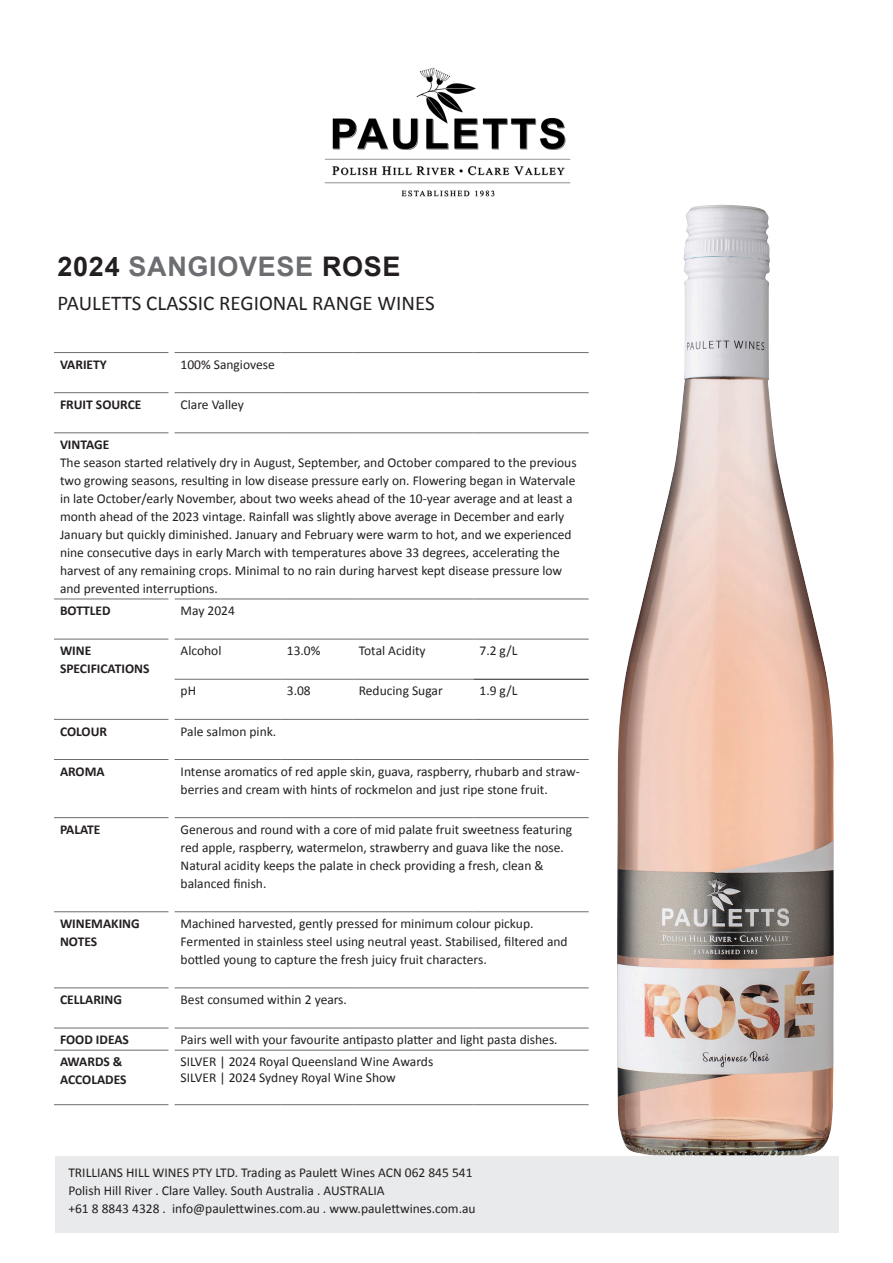
<style>
.page{position:relative;width:893px;height:1263px;background:#fff}
.page>*{position:absolute;margin:0;border:0;box-sizing:border-box;transform-origin:0 0}
.t1{font:700 27px "Arial";letter-spacing:.025em;color:#6c6d70}
.t2{font:21px "Calibri";color:#231f20}
.t3{font:13.5px/18px "Calibri";color:#231f20}
.t4{font:700 13.5px/18px "Calibri";color:#231f20}
.s1{color:#231f20}
</style>
<div class="page">
<img style="left:617px;top:205px;width:217px;height:950px">
<div style="left:55px;top:1156px;width:783px;height:76px;background:#e9eaeb"></div>
<hr style="left:54px;top:352px;width:114px;height:1px;background:#6c6d70">
<hr style="left:175px;top:352px;width:106px;height:1px;background:#6c6d70">
<hr style="left:281px;top:352px;width:72px;height:1px;background:#6c6d70">
<hr style="left:353px;top:352px;width:120px;height:1px;background:#6c6d70">
<hr style="left:473px;top:352px;width:116px;height:1px;background:#6c6d70">
<hr style="left:54px;top:392px;width:114px;height:1px;background:#6c6d70">
<hr style="left:175px;top:392px;width:106px;height:1px;background:#6c6d70">
<hr style="left:281px;top:392px;width:72px;height:1px;background:#6c6d70">
<hr style="left:353px;top:392px;width:120px;height:1px;background:#6c6d70">
<hr style="left:473px;top:392px;width:116px;height:1px;background:#6c6d70">
<hr style="left:54px;top:433px;width:114px;height:1px;background:#6c6d70">
<hr style="left:175px;top:433px;width:106px;height:1px;background:#6c6d70">
<hr style="left:281px;top:433px;width:72px;height:1px;background:#6c6d70">
<hr style="left:353px;top:433px;width:120px;height:1px;background:#6c6d70">
<hr style="left:473px;top:433px;width:116px;height:1px;background:#6c6d70">
<hr style="left:54px;top:599px;width:114px;height:1px;background:#6c6d70">
<hr style="left:175px;top:599px;width:106px;height:1px;background:#6c6d70">
<hr style="left:281px;top:599px;width:72px;height:1px;background:#6c6d70">
<hr style="left:353px;top:599px;width:120px;height:1px;background:#6c6d70">
<hr style="left:473px;top:599px;width:116px;height:1px;background:#6c6d70">
<hr style="left:54px;top:639px;width:114px;height:1px;background:#6c6d70">
<hr style="left:175px;top:639px;width:106px;height:1px;background:#6c6d70">
<hr style="left:281px;top:639px;width:72px;height:1px;background:#6c6d70">
<hr style="left:353px;top:639px;width:120px;height:1px;background:#6c6d70">
<hr style="left:473px;top:639px;width:116px;height:1px;background:#6c6d70">
<hr style="left:175px;top:679px;width:106px;height:1px;background:#6c6d70">
<hr style="left:281px;top:679px;width:72px;height:1px;background:#6c6d70">
<hr style="left:353px;top:679px;width:120px;height:1px;background:#6c6d70">
<hr style="left:473px;top:679px;width:116px;height:1px;background:#231f20">
<hr style="left:54px;top:719px;width:114px;height:1px;background:#6c6d70">
<hr style="left:175px;top:719px;width:106px;height:1px;background:#6c6d70">
<hr style="left:281px;top:719px;width:72px;height:1px;background:#6c6d70">
<hr style="left:353px;top:719px;width:120px;height:1px;background:#6c6d70">
<hr style="left:473px;top:719px;width:116px;height:1px;background:#6c6d70">
<hr style="left:54px;top:759px;width:114px;height:1px;background:#6c6d70">
<hr style="left:175px;top:759px;width:106px;height:1px;background:#6c6d70">
<hr style="left:281px;top:759px;width:72px;height:1px;background:#6c6d70">
<hr style="left:353px;top:759px;width:120px;height:1px;background:#6c6d70">
<hr style="left:473px;top:759px;width:116px;height:1px;background:#6c6d70">
<hr style="left:54px;top:817px;width:114px;height:1px;background:#6c6d70">
<hr style="left:175px;top:817px;width:106px;height:1px;background:#6c6d70">
<hr style="left:281px;top:817px;width:72px;height:1px;background:#6c6d70">
<hr style="left:353px;top:817px;width:120px;height:1px;background:#6c6d70">
<hr style="left:473px;top:817px;width:116px;height:1px;background:#6c6d70">
<hr style="left:54px;top:911px;width:114px;height:1px;background:#6c6d70">
<hr style="left:175px;top:911px;width:106px;height:1px;background:#6c6d70">
<hr style="left:281px;top:911px;width:72px;height:1px;background:#6c6d70">
<hr style="left:353px;top:911px;width:120px;height:1px;background:#6c6d70">
<hr style="left:473px;top:911px;width:116px;height:1px;background:#6c6d70">
<hr style="left:54px;top:988px;width:114px;height:1px;background:#6c6d70">
<hr style="left:175px;top:988px;width:106px;height:1px;background:#6c6d70">
<hr style="left:281px;top:988px;width:72px;height:1px;background:#6c6d70">
<hr style="left:353px;top:988px;width:120px;height:1px;background:#6c6d70">
<hr style="left:473px;top:988px;width:116px;height:1px;background:#6c6d70">
<hr style="left:54px;top:1028px;width:114px;height:1px;background:#6c6d70">
<hr style="left:175px;top:1028px;width:106px;height:1px;background:#6c6d70">
<hr style="left:281px;top:1028px;width:72px;height:1px;background:#6c6d70">
<hr style="left:353px;top:1028px;width:120px;height:1px;background:#6c6d70">
<hr style="left:473px;top:1028px;width:116px;height:1px;background:#6c6d70">
<hr style="left:54px;top:1050px;width:114px;height:1px;background:#6c6d70">
<hr style="left:175px;top:1050px;width:106px;height:1px;background:#6c6d70">
<hr style="left:281px;top:1050px;width:72px;height:1px;background:#6c6d70">
<hr style="left:353px;top:1050px;width:120px;height:1px;background:#6c6d70">
<hr style="left:473px;top:1050px;width:116px;height:1px;background:#6c6d70">
<hr style="left:54px;top:1104px;width:114px;height:1px;background:#6c6d70">
<hr style="left:175px;top:1104px;width:106px;height:1px;background:#6c6d70">
<hr style="left:281px;top:1104px;width:72px;height:1px;background:#6c6d70">
<hr style="left:353px;top:1104px;width:120px;height:1px;background:#6c6d70">
<hr style="left:473px;top:1104px;width:116px;height:1px;background:#6c6d70">
<img style="left:325px;top:67px;width:246px;height:130px">
<p class="t1" style="left:58px;top:249px;width:344px"><span class="s1">2024</span> SANGIOVESE <span class="s1">ROSE</span></p>
<p class="t2" style="left:58px;top:289px;width:379px">PAULETTS CLASSIC REGIONAL RANGE WINES</p>
<p class="t4" style="left:60px;top:355px;width:48px">VARIETY</p>
<p class="t3" style="left:181px;top:355px;width:96px">100% Sangiovese</p>
<p class="t4" style="left:60px;top:395px;width:83px">FRUIT SOURCE</p>
<p class="t3" style="left:181px;top:395px;width:65px">Clare Valley</p>
<p class="t4" style="left:60px;top:435px;width:51px">VINTAGE</p>
<p class="t3" style="left:60px;top:453px;width:518px">The season started relatively dry in August, September, and October compared to the previous two growing seasons, resulting in low disease pressure early on. Flowering began in Watervale in late October/early November, about two weeks ahead of the 10-year average and at least a month ahead of the 2023 vintage. Rainfall was slightly above average in December and early January but quickly diminished. January and February were warm to hot, and we experienced nine consecutive days in early March with temperatures above 33 degrees, accelerating the harvest of any remaining crops. Minimal to no rain during harvest kept disease pressure low and prevented interruptions.</p>
<p class="t4" style="left:60px;top:601px;width:52px">BOTTLED</p>
<p class="t3" style="left:181px;top:601px;width:56px">May 2024</p>
<p class="t4" style="left:60px;top:641px;width:33px">WINE</p>
<p class="t4" style="left:60px;top:659px;width:91px">SPECIFICATIONS</p>
<p class="t3" style="left:181px;top:641px;width:42px">Alcohol</p>
<p class="t3" style="left:287px;top:641px;width:35px">13.0%</p>
<p class="t3" style="left:359px;top:641px;width:68px">Total Acidity</p>
<p class="t3" style="left:479px;top:641px;width:39px">7.2 g/L</p>
<p class="t3" style="left:181px;top:681px;width:17px">pH</p>
<p class="t3" style="left:287px;top:681px;width:25px">3.08</p>
<p class="t3" style="left:359px;top:681px;width:85px">Reducing Sugar</p>
<p class="t3" style="left:479px;top:681px;width:39px">1.9 g/L</p>
<p class="t4" style="left:60px;top:721px;width:49px">COLOUR</p>
<p class="t3" style="left:181px;top:722px;width:97px">Pale salmon pink.</p>
<p class="t4" style="left:60px;top:762px;width:46px">AROMA</p>
<p class="t3" style="left:181px;top:762px;width:401px">Intense aromatics of red apple skin, guava, raspberry, rhubarb and straw&shy;berries and cream with hints of rockmelon and just ripe stone fruit.</p>
<p class="t4" style="left:60px;top:820px;width:42px">PALATE</p>
<p class="t3" style="left:181px;top:820px;width:393px">Generous and round with a core of mid palate fruit sweetness featuring red apple, raspberry, watermelon, strawberry and guava like the nose.<br>Natural acidity keeps the palate in check providing a fresh, clean &amp;</p>
<p class="t3" style="left:181px;top:874px;width:87px">balanced finish.</p>
<p class="t4" style="left:60px;top:914px;width:81px">WINEMAKING<br>NOTES</p>
<p class="t3" style="left:181px;top:914px;width:389px">Machined harvested, gently pressed for minimum colour pickup.<br>Fermented in stainless steel using neutral yeast. Stabilised, filtered and bottled young to capture the fresh juicy fruit characters.</p>
<p class="t4" style="left:60px;top:990px;width:64px">CELLARING</p>
<p class="t3" style="left:181px;top:990px;width:168px">Best consumed within 2 years.</p>
<p class="t4" style="left:60px;top:1030px;width:71px">FOOD IDEAS</p>
<p class="t3" style="left:181px;top:1030px;width:379px">Pairs well with your favourite antipasto platter and light pasta dishes.</p>
<p class="t4" style="left:60px;top:1052px;width:64px">AWARDS &amp;</p>
<p class="t4" style="left:60px;top:1070px;width:68px">ACCOLADES</p>
<p class="t3" style="left:181px;top:1052px;width:254px">SILVER | 2024 Royal Queensland Wine Awards</p>
<p class="t3" style="left:181px;top:1069px;width:217px">SILVER | 2024 Sydney Royal Wine Show</p>
<p class="t3" style="left:68px;top:1163px;width:406px">TRILLIANS HILL WINES PTY LTD. Trading as Paulett Wines ACN 062 845 541</p>
<p class="t3" style="left:68px;top:1181px;width:318px">Polish Hill River . Clare Valley. South Australia . AUSTRALIA</p>
<p class="t3" style="left:68px;top:1199px;width:409px">+61 8 8843 4328 . info@paulettwines.com.au . www.paulettwines.com.au</p>
</div>
